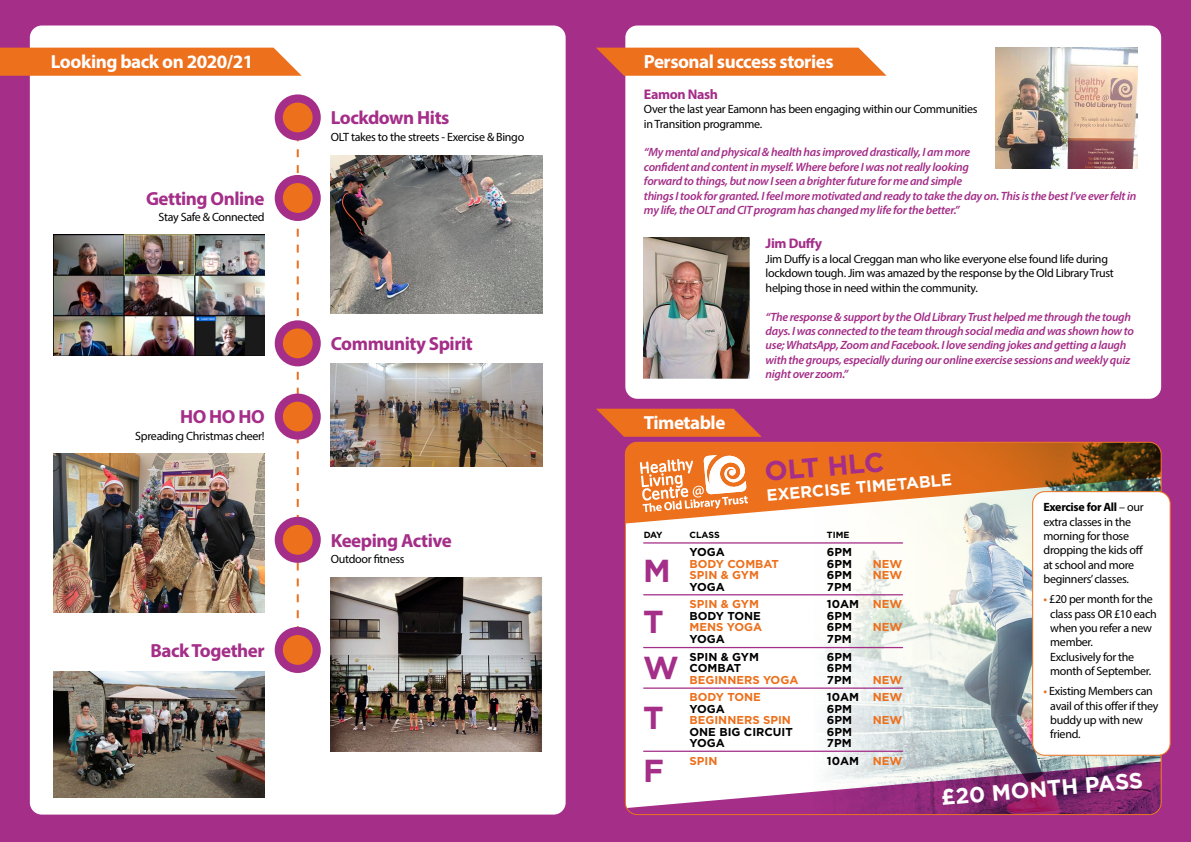
<style>
.page{position:relative;width:1191px;height:842px;background:#a42e88}
.page>*{position:absolute;margin:0;border:0;box-sizing:border-box;transform-origin:0 0}
.t1{font:700 31.8px/51.3px "Gotham HTF";color:#a42e88}
.t2{font:700 27.3px "Gotham HTF";color:#a42e88}
.t3{font:700 22.1px "Gotham HTF";color:#fff}
.t4{font:700 19px "Myriad Pro";letter-spacing:-.025em;color:#a42e88}
.t5{font:700 19px "Myriad Pro";letter-spacing:-.025em;color:#fff}
.t6{font:700 16.4px "Gotham HTF";color:#fff}
.t7{font:700 14px "Myriad Pro";letter-spacing:-.025em;color:#a42e88}
.t8{font:italic 600 12px/14.4px "Myriad Pro";letter-spacing:-.025em;color:#a42e88}
.t9{font:12px/14.4px "Myriad Pro";letter-spacing:-.025em;color:#000}
.t10{font:700 11.5px "Gotham HTF";color:#000}
.t11{font:700 11.5px "Gotham HTF";color:#ed701c}
.t12{font:700 8.9px "Gotham HTF";color:#000}
.s1{font-weight:700}
.s2{font-weight:600;color:#ed701c}
.s3{color:#ed701c}
</style>
<div class="page">
<div style="left:30px;top:26px;width:535px;height:788px;background:#fff;border-radius:12px"></div>
<div style="left:625px;top:26px;width:536px;height:373px;background:#fff;border-radius:12px"></div>
<svg style="left:596px;top:48px;width:290px;height:28px"></svg>
<svg style="left:0;top:48px;width:302px;height:28px"></svg>
<img style="left:995px;top:48px;width:142px;height:121px">
<img style="left:644px;top:238px;width:105px;height:140px">
<div style="left:625px;top:442px;width:536px;height:372px;background:#fff;border-radius:12px"></div>
<img style="left:813px;top:524px;width:346px;height:237px">
<svg style="left:625px;top:442px;width:536px;height:82px"></svg>
<svg style="left:640px;top:453px;width:108px;height:59px"></svg>
<svg style="left:625px;top:761px;width:536px;height:53px"></svg>
<hr style="left:643px;top:542px;width:259px;height:2px;background:#a42e88">
<hr style="left:643px;top:594px;width:259px;height:1px;background:#a42e88">
<hr style="left:643px;top:647px;width:259px;height:1px;background:#a42e88">
<hr style="left:643px;top:687px;width:259px;height:2px;background:#a42e88">
<hr style="left:643px;top:751px;width:259px;height:1px;background:#a42e88">
<div style="left:1032px;top:492px;width:138px;height:263px;background:#fff;border-radius:12px"></div>
<div style="left:1032px;top:491px;width:138px;height:265px;border:1px solid #ed701c;border-radius:12px"></div>
<svg style="left:596px;top:409px;width:166px;height:28px"></svg>
<svg style="left:297px;top:140px;width:2px;height:487px"></svg>
<svg style="left:279px;top:98px;width:38px;height:38px"></svg>
<div style="left:275px;top:94px;width:46px;height:46px;border:8px solid #a42e88;border-radius:50%"></div>
<img style="left:331px;top:155px;width:211px;height:159px">
<svg style="left:279px;top:179px;width:38px;height:38px"></svg>
<div style="left:275px;top:175px;width:46px;height:46px;border:8px solid #a42e88;border-radius:50%"></div>
<img style="left:53px;top:234px;width:212px;height:121px">
<svg style="left:279px;top:324px;width:38px;height:38px"></svg>
<div style="left:275px;top:320px;width:46px;height:46px;border:8px solid #a42e88;border-radius:50%"></div>
<img style="left:331px;top:364px;width:211px;height:102px">
<svg style="left:279px;top:398px;width:38px;height:37px"></svg>
<div style="left:275px;top:394px;width:46px;height:46px;border:8px solid #a42e88;border-radius:50%"></div>
<img style="left:53px;top:454px;width:212px;height:158px">
<svg style="left:279px;top:521px;width:38px;height:38px"></svg>
<div style="left:275px;top:517px;width:46px;height:46px;border:8px solid #a42e88;border-radius:50%"></div>
<img style="left:331px;top:577px;width:211px;height:174px">
<svg style="left:279px;top:631px;width:38px;height:38px"></svg>
<div style="left:275px;top:627px;width:46px;height:46px;border:8px solid #a42e88;border-radius:50%"></div>
<img style="left:53px;top:671px;width:212px;height:127px">
<h3 class="t5" style="left:51px;top:49px;width:204px">Looking back on 2020/21</h3>
<h3 class="t5" style="left:644px;top:49px;width:191px">Personal success stories</h3>
<p class="t7" style="left:644px;top:85px;width:76px">Eamon Nash</p>
<p class="t9" style="left:644px;top:102px;width:335px">Over the last year Eamonn has been engaging within our Communities in Transition programme.</p>
<p class="t8" style="left:644px;top:145px;width:494px">“My mental and physical &amp; health has improved drastically, I am more<br>confident and content in myself. Where before I was not really looking<br>forward to things, but now I seen a brighter future for me and simple<br>things I took for granted. I feel more motivated and ready to take the day on. This is the best I’ve ever felt in my life, the OLT and CIT program has changed my life for the better.”</p>
<p class="t7" style="left:765px;top:235px;width:58px">Jim Duffy</p>
<p class="t9" style="left:765px;top:251px;width:350px">Jim Duffy is a local Creggan man who like everyone else found life during lockdown tough. Jim was amazed by the response by the Old Library Trust helping those in need within the community.</p>
<p class="t8" style="left:765px;top:309px;width:370px">“The response &amp; support by the Old Library Trust helped me through the tough days. I was connected to the team through social media and was shown how to use; WhatsApp, Zoom and Facebook. I love sending jokes and getting a laugh with the groups, especially during our online exercise sessions and weekly quiz night over zoom.”</p>
<h3 class="t4" style="left:331px;top:105px;width:120px">Lockdown Hits</h3>
<p class="t9" style="left:331px;top:130px;width:195px">OLT takes to the streets - Exercise &amp; Bingo</p>
<h3 class="t4" style="left:146px;top:186px;width:120px">Getting Online</h3>
<p class="t9" style="left:158px;top:210px;width:108px">Stay Safe &amp; Connected</p>
<h3 class="t4" style="left:331px;top:331px;width:143px">Community Spirit</h3>
<h3 class="t4" style="left:180px;top:405px;width:86px">HO HO HO</h3>
<p class="t9" style="left:135px;top:429px;width:131px">Spreading Christmas cheer!</p>
<h3 class="t4" style="left:150px;top:638px;width:116px">Back Together</h3>
<h3 class="t4" style="left:331px;top:528px;width:122px">Keeping Active</h3>
<p class="t9" style="left:331px;top:552px;width:75px">Outdoor fitness</p>
<h3 class="t5" style="left:644px;top:410px;width:83px">Timetable</h3>
<h2 class="t2" style="left:763px;top:456px;width:121px;rotate:-5deg">OLT HLC</h2>
<h3 class="t6" style="left:765px;top:486px;width:187px;rotate:-5deg">EXERCISE TIMETABLE</h3>
<p class="t9" style="left:1043px;top:500px;width:102px"><span class="s1">Exercise for All</span> – our extra classes in the morning for those dropping the kids off at school and more beginners’ classes.</p>
<p class="t9" style="left:1050px;top:592px;width:108px;text-indent:-7px"><span class="s2">•</span> £20 per month for the class pass OR £10 each when you refer a new member.<br>Exclusively for the month of September.</p>
<p class="t9" style="left:1050px;top:684px;width:110px;text-indent:-7px"><span class="s2">•</span> Existing Members can avail of this offer if they buddy up with new friend.</p>
<p class="t12" style="left:643px;top:530px;width:20px">DAY</p>
<p class="t12" style="left:689px;top:530px;width:32px">CLASS</p>
<p class="t12" style="left:827px;top:530px;width:24px">TIME</p>
<p class="t10" style="left:689px;top:546px;width:37px">YOGA</p>
<p class="t10" style="left:827px;top:546px;width:27px">6PM</p>
<p class="t11" style="left:689px;top:557px;width:91px">BODY COMBAT</p>
<p class="t10" style="left:827px;top:557px;width:27px">6PM</p>
<p class="t11" style="left:872px;top:557px;width:31px">NEW</p>
<p class="t11" style="left:689px;top:568px;width:71px">SPIN &amp; GYM</p>
<p class="t10" style="left:827px;top:568px;width:27px">6PM</p>
<p class="t11" style="left:872px;top:568px;width:31px">NEW</p>
<p class="t10" style="left:689px;top:580px;width:37px">YOGA</p>
<p class="t10" style="left:827px;top:580px;width:26px">7PM</p>
<p class="t11" style="left:689px;top:598px;width:71px">SPIN &amp; GYM</p>
<p class="t10" style="left:827px;top:598px;width:77px">10AM <span class="s3">NEW</span></p>
<p class="t10" style="left:689px;top:609px;width:73px">BODY TONE</p>
<p class="t10" style="left:827px;top:609px;width:27px">6PM</p>
<p class="t11" style="left:689px;top:621px;width:74px">MENS YOGA</p>
<p class="t10" style="left:827px;top:621px;width:27px">6PM</p>
<p class="t11" style="left:872px;top:621px;width:31px">NEW</p>
<p class="t10" style="left:689px;top:632px;width:37px">YOGA</p>
<p class="t10" style="left:827px;top:632px;width:26px">7PM</p>
<p class="t10" style="left:689px;top:650px;width:71px">SPIN &amp; GYM</p>
<p class="t10" style="left:827px;top:650px;width:27px">6PM</p>
<p class="t10" style="left:689px;top:661px;width:53px">COMBAT</p>
<p class="t10" style="left:827px;top:661px;width:27px">6PM</p>
<p class="t11" style="left:689px;top:673px;width:110px">BEGINNERS YOGA</p>
<p class="t10" style="left:827px;top:673px;width:26px">7PM</p>
<p class="t11" style="left:872px;top:673px;width:31px">NEW</p>
<p class="t11" style="left:689px;top:691px;width:73px">BODY TONE</p>
<p class="t10" style="left:827px;top:691px;width:77px">10AM <span class="s3">NEW</span></p>
<p class="t10" style="left:689px;top:702px;width:37px">YOGA</p>
<p class="t10" style="left:827px;top:702px;width:27px">6PM</p>
<p class="t11" style="left:689px;top:713px;width:103px">BEGINNERS SPIN</p>
<p class="t10" style="left:827px;top:713px;width:27px">6PM</p>
<p class="t11" style="left:872px;top:713px;width:31px">NEW</p>
<p class="t10" style="left:689px;top:725px;width:105px">ONE BIG CIRCUIT</p>
<p class="t10" style="left:827px;top:725px;width:27px">6PM</p>
<p class="t10" style="left:689px;top:736px;width:37px">YOGA</p>
<p class="t10" style="left:827px;top:736px;width:26px">7PM</p>
<p class="t11" style="left:689px;top:754px;width:29px">SPIN</p>
<p class="t10" style="left:827px;top:754px;width:77px">10AM <span class="s3">NEW</span></p>
<h1 class="t1" style="left:643px;top:544px;width:29px;line-height:51px">M<br>T</h1>
<h1 class="t1" style="left:643px;top:641px;width:37px">W<br>T<br>F</h1>
<h3 class="t3" style="left:940px;top:785px;width:204px;rotate:-5deg">£20 MONTH PASS</h3>
</div>
